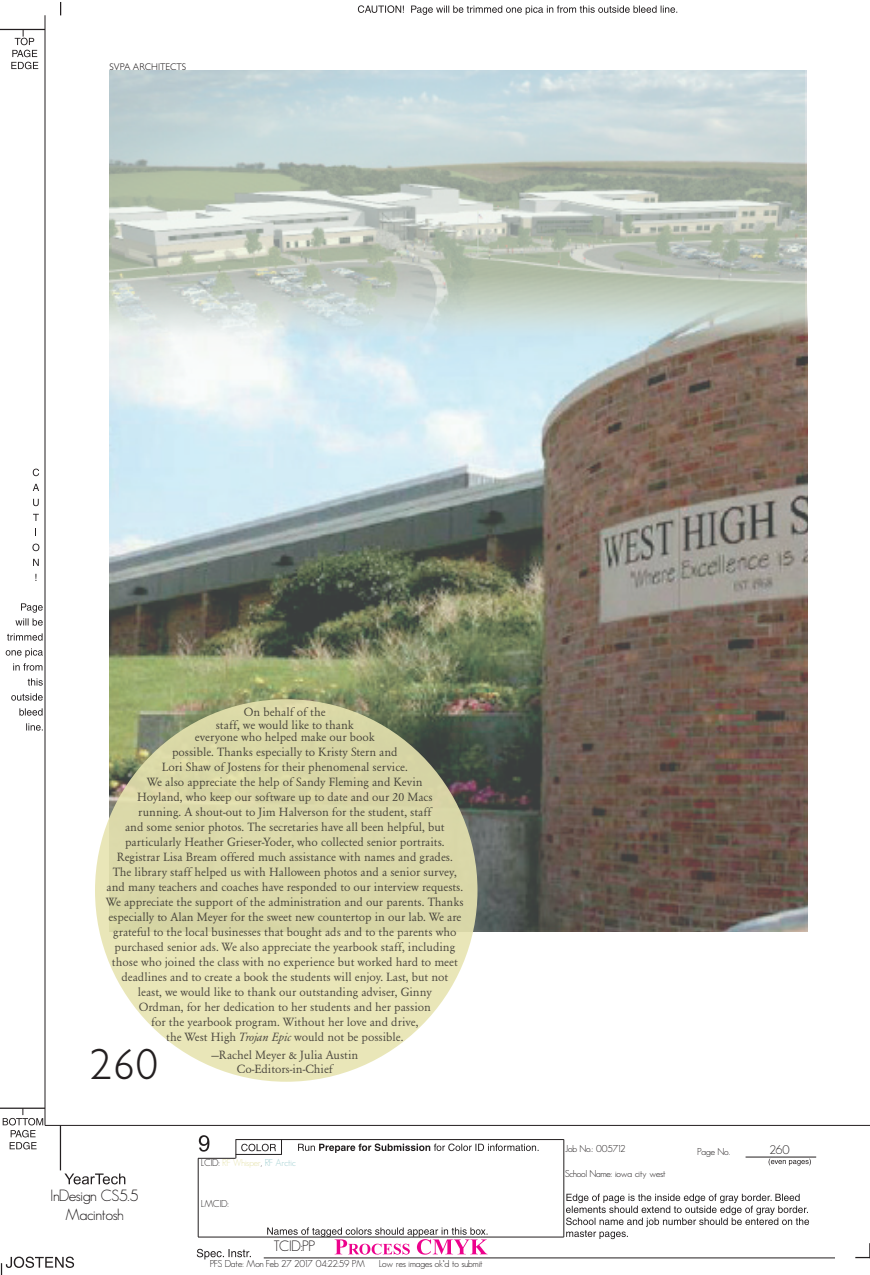
<style>
.page{position:relative;width:870px;height:1275px;background:#fff}
.page>*{position:absolute;margin:0;border:0;box-sizing:border-box;transform-origin:0 0}
.t1{font:300 45px "AYT Chantilly";color:#231f20}
.t2{font:500 16.25px/19.5px "AYT Maximo";color:#231f20;text-align:center}
.t3{font:500 15px "AYT Maximo";color:#231f20}
.t4{font:12.5px/15px "AYT Garamond";color:#231f20;text-align:center}
.t5{font:500 12.5px "AYT Maximo";color:#231f20}
.t6{font:500 10px "AYT Maximo";color:#231f20}
.t7{font:500 10px "AYT Maximo";color:#e7e4b0}
.t8{font:300 10px "AYT Chantilly";color:#231f20}
.s1{font-style:italic}
.s2{color:#231f20}
.s3{color:#a2d0d2}
</style>
<div class="page">
<svg style="left:855px;top:1243px;width:15px;height:15px"></svg>
<svg style="left:60px;top:2px;width:1px;height:13px"></svg>
<hr style="left:0;top:29px;width:45px;height:1px;background:#231f20">
<hr style="left:0;top:1108px;width:45px;height:1px;background:#231f20">
<hr style="left:60px;top:1125px;width:1px;height:45px;background:#231f20">
<hr style="left:198px;top:1237px;width:366px;height:1px;background:#231f20">
<hr style="left:198px;top:1158px;width:38px;height:1px;background:#231f20">
<hr style="left:236px;top:1139px;width:328px;height:1px;background:#231f20">
<hr style="left:198px;top:1158px;width:1px;height:79px;background:#231f20">
<hr style="left:564px;top:1139px;width:1px;height:98px;background:#231f20">
<hr style="left:746px;top:1157px;width:70px;height:1px;background:#231f20">
<hr style="left:264px;top:1258px;width:571px;height:1px;background:#231f20">
<hr style="left:45px;top:1125px;width:825px;height:1px;background:#231f20">
<hr style="left:45px;top:15px;width:1px;height:1110px;background:#231f20">
<svg style="left:358px;top:5px;width:319px;height:10px"></svg>
<svg style="left:11px;top:30px;width:27px;height:39px"></svg>
<svg style="left:3px;top:1108px;width:40px;height:41px"></svg>
<svg style="left:33px;top:469px;width:6px;height:7px"></svg>
<svg style="left:33px;top:484px;width:6px;height:7px"></svg>
<svg style="left:33px;top:499px;width:6px;height:7px"></svg>
<svg style="left:33px;top:514px;width:6px;height:7px"></svg>
<svg style="left:32px;top:544px;width:7px;height:7px"></svg>
<svg style="left:33px;top:559px;width:6px;height:7px"></svg>
<svg style="left:1px;top:1257px;width:73px;height:18px"></svg>
<svg style="left:197px;top:1249px;width:54px;height:10px"></svg>
<svg style="left:769px;top:1159px;width:42px;height:7px"></svg>
<svg style="left:566px;top:1194px;width:243px;height:45px"></svg>
<svg style="left:15px;top:603px;width:28px;height:23px"></svg>
<svg style="left:7px;top:633px;width:36px;height:8px"></svg>
<svg style="left:6px;top:648px;width:37px;height:23px"></svg>
<svg style="left:28px;top:678px;width:15px;height:8px"></svg>
<svg style="left:11px;top:693px;width:32px;height:8px"></svg>
<svg style="left:19px;top:708px;width:24px;height:8px"></svg>
<svg style="left:26px;top:723px;width:17px;height:8px"></svg>
<svg style="left:298px;top:1144px;width:241px;height:9px"></svg>
<svg style="left:199px;top:1135px;width:10px;height:17px"></svg>
<svg style="left:65px;top:1174px;width:60px;height:10px"></svg>
<svg style="left:236px;top:1139px;width:46px;height:19px"></svg>
<img style="left:109px;top:71px;width:698px;height:221px">
<img style="left:109px;top:292px;width:698px;height:640px">
<div style="left:95px;top:699px;width:383px;height:383px;background:linear-gradient(to right,#e2dfb0,#dcdaac);border-radius:50%"></div>
<svg style="left:267px;top:1227px;width:221px;height:28px"></svg>
<p class="t8" style="left:109px;top:61px;width:78px">SVPA ARCHITECTS</p>
<p class="t4" style="left:195px;top:706px;width:182px;line-height:12.5px">On behalf of the<br>staff, we would like to thank everyone who helped make our book</p>
<p class="t4" style="left:106px;top:745px;width:359px">possible. Thanks especially to Kristy Stern and<br>Lori Shaw of Jostens for their phenomenal service.<br>We also appreciate the help of Sandy Fleming and Kevin<br>Hoyland, who keep our software up to date and our 20 Macs<br>running. A shout-out to Jim Halverson for the student, staff<br>and some senior photos. The secretaries have all been helpful, but particularly Heather Grieser-Yoder, who collected senior portraits.<br>Registrar Lisa Bream offered much assistance with names and grades.<br>The library staff helped us with Halloween photos and a senior survey, and many teachers and coaches have responded to our interview requests.<br>We appreciate the support of the administration and our parents. Thanks especially to Alan Meyer for the sweet new countertop in our lab. We are grateful to the local businesses that bought ads and to the parents who purchased senior ads. We also appreciate the yearbook staff, including those who joined the class with no experience but worked hard to meet deadlines and to create a book the students will enjoy. Last, but not<br>least, we would like to thank our outstanding adviser, Ginny<br>Ordman, for her dedication to her students and her passion<br>for the yearbook program. Without her love and drive,<br>the West High <span class="s1">Trojan Epic</span> would not be possible.</p>
<p class="t4" style="left:211px;top:1048px;width:148px;line-height:13.8px">—Rachel Meyer &amp; Julia Austin<br>Co-Editors-in-Chief</p>
<h1 class="t1" style="left:90px;top:1040px;width:70px">260</h1>
<h2 class="t2" style="left:51px;top:1185px;width:89px">InDesign CS5.5<br>Macintosh</h2>
<p class="t7" style="left:201px;top:1156px;width:96px"><span class="s2">LCID:</span> RF Whisper<span class="s2">,</span> <span class="s3">RF Arctic</span></p>
<p class="t6" style="left:201px;top:1197px;width:29px">LMCID:</p>
<p class="t3" style="left:274px;top:1236px;width:43px">TCID:PP</p>
<p class="t6" style="left:210px;top:1257px;width:157px">PFS Date: Mon Feb 27 2017 04:22:59 PM</p>
<p class="t6" style="left:379px;top:1257px;width:105px">Low res images ok’d to submit</p>
<p class="t6" style="left:565px;top:1142px;width:62px">Job No.: 005712</p>
<p class="t6" style="left:565px;top:1167px;width:102px">School Name: iowa city west</p>
<p class="t6" style="left:697px;top:1145px;width:34px">Page No.</p>
<p class="t5" style="left:770px;top:1142px;width:21px">260</p>
</div>
